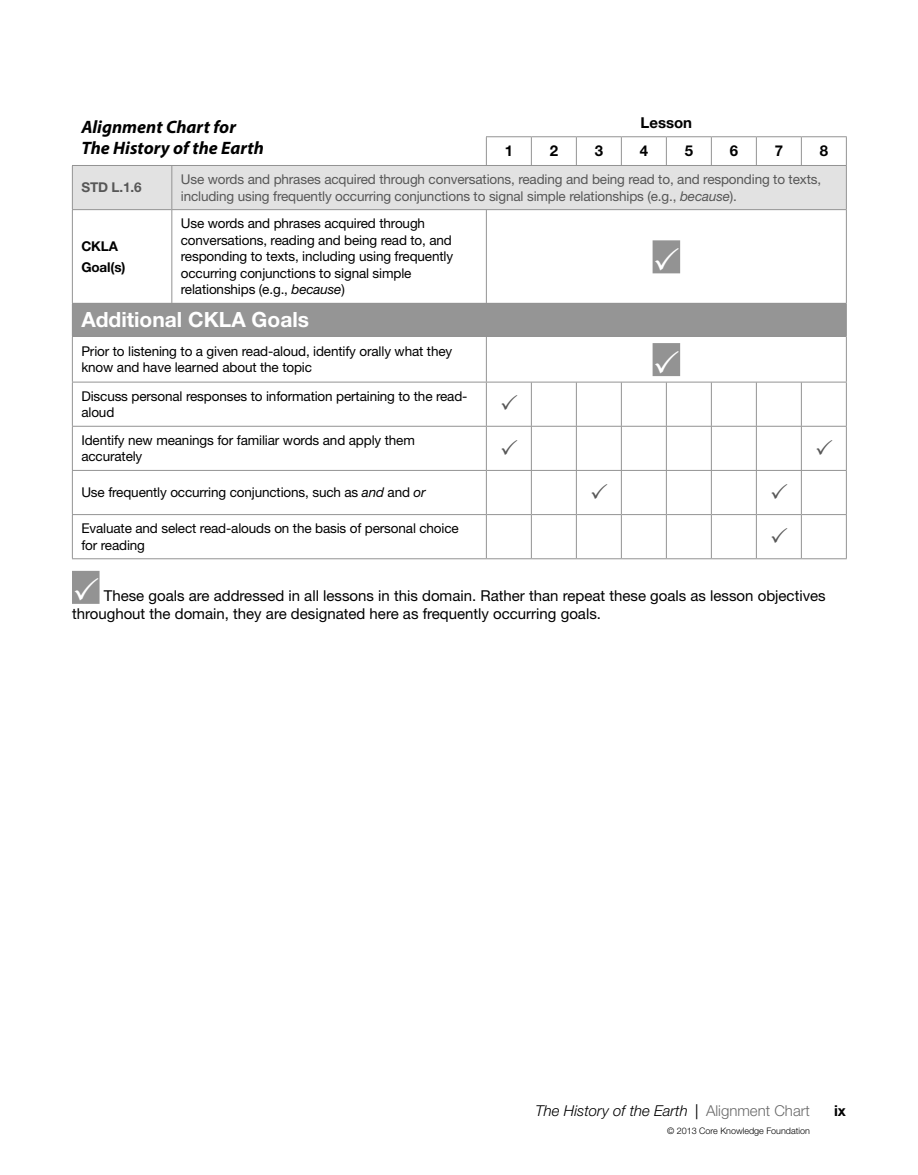
<style>
.page{position:relative;width:918px;height:1175px;background:#fff}
.page>*{position:absolute;margin:0;border:0;box-sizing:border-box;transform-origin:0 0}
.t1{font:700 21px "Helvetica Neue LT Std";color:#fff}
.t2{font:italic 700 18px/21px "Myriad Pro";color:#000}
.t3{font:15px/18px "Helvetica Neue LT Std";color:#000}
.t4{font:italic 300 15px "Helvetica Neue LT Std";color:#000}
.t5{font:700 15px "Helvetica Neue LT Std";color:#000}
.t6{font:13.5px/16.5px "Helvetica Neue LT Std";letter-spacing:-.01em;color:#000}
.t7{font:13.5px/16.5px "Helvetica Neue LT Std";letter-spacing:-.01em;color:#575757}
.t8{font:700 13.5px/21px "Helvetica Neue LT Std";letter-spacing:-.01em;color:#000}
.t9{font:700 13.5px "Helvetica Neue LT Std";color:#575757}
.t10{font:300 9px "Helvetica Neue LT Std";color:#000}
.s1{font-style:italic}
.s2{color:#fff}
.s3{font-weight:400;font-style:normal}
.s4{font-style:normal;color:#6b6b6b}
</style>
<div class="page">
<div style="left:72px;top:571px;width:28px;height:33px;background:#939393"></div>
<div style="left:72px;top:303px;width:774px;height:33px;background:#959595"></div>
<hr style="left:846px;top:210px;width:1px;height:93px;background:#939393">
<hr style="left:846px;top:304px;width:1px;height:32px;background:#939393">
<hr style="left:846px;top:337px;width:1px;height:45px;background:#939393">
<hr style="left:72px;top:210px;width:1px;height:93px;background:#939393">
<hr style="left:171px;top:210px;width:1px;height:93px;background:#939393">
<hr style="left:72px;top:303px;width:775px;height:1px;background:#939393">
<hr style="left:72px;top:337px;width:1px;height:45px;background:#939393">
<hr style="left:72px;top:336px;width:414px;height:1px;background:#939393">
<hr style="left:486px;top:337px;width:1px;height:45px;background:#939393">
<hr style="left:486px;top:336px;width:361px;height:1px;background:#939393">
<hr style="left:72px;top:382px;width:1px;height:44px;background:#939393">
<hr style="left:72px;top:382px;width:414px;height:1px;background:#939393">
<hr style="left:486px;top:382px;width:1px;height:44px;background:#939393">
<hr style="left:486px;top:382px;width:361px;height:1px;background:#939393">
<hr style="left:72px;top:426px;width:1px;height:44px;background:#939393">
<hr style="left:72px;top:426px;width:414px;height:1px;background:#939393">
<hr style="left:486px;top:426px;width:1px;height:44px;background:#939393">
<hr style="left:486px;top:426px;width:361px;height:1px;background:#939393">
<hr style="left:72px;top:471px;width:1px;height:43px;background:#939393">
<hr style="left:72px;top:470px;width:414px;height:1px;background:#939393">
<hr style="left:486px;top:471px;width:1px;height:43px;background:#939393">
<hr style="left:486px;top:470px;width:361px;height:1px;background:#939393">
<hr style="left:72px;top:515px;width:1px;height:43px;background:#939393">
<hr style="left:72px;top:514px;width:414px;height:1px;background:#939393">
<hr style="left:72px;top:558px;width:414px;height:1px;background:#939393">
<hr style="left:486px;top:515px;width:1px;height:43px;background:#939393">
<hr style="left:486px;top:514px;width:45px;height:1px;background:#939393">
<hr style="left:486px;top:558px;width:45px;height:1px;background:#939393">
<hr style="left:531px;top:514px;width:45px;height:1px;background:#939393">
<hr style="left:531px;top:558px;width:45px;height:1px;background:#939393">
<hr style="left:576px;top:514px;width:45px;height:1px;background:#939393">
<hr style="left:576px;top:558px;width:45px;height:1px;background:#939393">
<hr style="left:621px;top:514px;width:45px;height:1px;background:#939393">
<hr style="left:621px;top:558px;width:45px;height:1px;background:#939393">
<hr style="left:666px;top:514px;width:45px;height:1px;background:#939393">
<hr style="left:666px;top:558px;width:45px;height:1px;background:#939393">
<hr style="left:711px;top:514px;width:45px;height:1px;background:#939393">
<hr style="left:711px;top:558px;width:45px;height:1px;background:#939393">
<hr style="left:756px;top:514px;width:45px;height:1px;background:#939393">
<hr style="left:756px;top:558px;width:45px;height:1px;background:#939393">
<hr style="left:801px;top:514px;width:46px;height:1px;background:#939393">
<hr style="left:801px;top:558px;width:46px;height:1px;background:#939393">
<hr style="left:486px;top:136px;width:45px;height:1px;background:#939393">
<hr style="left:531px;top:136px;width:45px;height:1px;background:#939393">
<hr style="left:576px;top:136px;width:45px;height:1px;background:#939393">
<hr style="left:621px;top:136px;width:45px;height:1px;background:#939393">
<hr style="left:666px;top:136px;width:45px;height:1px;background:#939393">
<hr style="left:711px;top:136px;width:45px;height:1px;background:#939393">
<hr style="left:756px;top:136px;width:45px;height:1px;background:#939393">
<hr style="left:801px;top:136px;width:46px;height:1px;background:#939393">
<svg style="left:72px;top:137px;width:775px;height:73px"></svg>
<hr style="left:486px;top:165px;width:361px;height:1px;background:#939393">
<hr style="left:72px;top:165px;width:414px;height:1px;background:#939393">
<hr style="left:486px;top:210px;width:1px;height:93px;background:#939393">
<hr style="left:531px;top:382px;width:1px;height:44px;background:#939393">
<hr style="left:576px;top:382px;width:1px;height:44px;background:#939393">
<hr style="left:621px;top:382px;width:1px;height:44px;background:#939393">
<hr style="left:666px;top:382px;width:1px;height:44px;background:#939393">
<hr style="left:711px;top:382px;width:1px;height:44px;background:#939393">
<hr style="left:756px;top:382px;width:1px;height:44px;background:#939393">
<hr style="left:801px;top:382px;width:1px;height:44px;background:#939393">
<hr style="left:846px;top:382px;width:1px;height:44px;background:#939393">
<hr style="left:531px;top:426px;width:1px;height:44px;background:#939393">
<hr style="left:576px;top:426px;width:1px;height:44px;background:#939393">
<hr style="left:621px;top:426px;width:1px;height:44px;background:#939393">
<hr style="left:666px;top:426px;width:1px;height:44px;background:#939393">
<hr style="left:711px;top:426px;width:1px;height:44px;background:#939393">
<hr style="left:756px;top:426px;width:1px;height:44px;background:#939393">
<hr style="left:801px;top:426px;width:1px;height:44px;background:#939393">
<hr style="left:846px;top:426px;width:1px;height:44px;background:#939393">
<hr style="left:531px;top:471px;width:1px;height:43px;background:#939393">
<hr style="left:576px;top:471px;width:1px;height:43px;background:#939393">
<hr style="left:621px;top:471px;width:1px;height:43px;background:#939393">
<hr style="left:666px;top:471px;width:1px;height:43px;background:#939393">
<hr style="left:711px;top:471px;width:1px;height:43px;background:#939393">
<hr style="left:756px;top:471px;width:1px;height:43px;background:#939393">
<hr style="left:801px;top:471px;width:1px;height:43px;background:#939393">
<hr style="left:846px;top:471px;width:1px;height:43px;background:#939393">
<hr style="left:531px;top:515px;width:1px;height:43px;background:#939393">
<hr style="left:576px;top:515px;width:1px;height:43px;background:#939393">
<hr style="left:621px;top:515px;width:1px;height:43px;background:#939393">
<hr style="left:666px;top:515px;width:1px;height:43px;background:#939393">
<hr style="left:711px;top:515px;width:1px;height:43px;background:#939393">
<hr style="left:756px;top:515px;width:1px;height:43px;background:#939393">
<hr style="left:801px;top:515px;width:1px;height:43px;background:#939393">
<hr style="left:846px;top:515px;width:1px;height:43px;background:#939393">
<div style="left:653px;top:240px;width:27px;height:33px;background:#939393"></div>
<div style="left:653px;top:343px;width:27px;height:33px;background:#939393"></div>
<h2 class="t2" style="left:81px;top:116px;width:184px">Alignment Chart for<br>The History of the Earth</h2>
<p class="t5" style="left:641px;top:113px;width:53px">Lesson</p>
<p class="t5" style="left:505px;top:142px;width:10px">1</p>
<p class="t5" style="left:550px;top:142px;width:10px">2</p>
<p class="t5" style="left:595px;top:142px;width:10px">3</p>
<p class="t5" style="left:640px;top:142px;width:10px">4</p>
<p class="t5" style="left:685px;top:142px;width:10px">5</p>
<p class="t5" style="left:730px;top:142px;width:10px">6</p>
<p class="t5" style="left:775px;top:142px;width:10px">7</p>
<p class="t5" style="left:820px;top:142px;width:10px">8</p>
<p class="t9" style="left:81px;top:179px;width:62px">STD L.1.6</p>
<p class="t7" style="left:181px;top:171px;width:642px">Use words and phrases acquired through conversations, reading and being read to, and responding to texts, including using frequently occurring conjunctions to signal simple relationships (e.g., <span class="s1">because</span>).</p>
<p class="t8" style="left:81px;top:235px;width:46px">CKLA<br>Goal(s)</p>
<p class="t6" style="left:181px;top:215px;width:274px">Use words and phrases acquired through conversations, reading and being read to, and responding to texts, including using frequently occurring conjunctions to signal simple relationships (e.g., <span class="s1">because</span>)</p>
<h1 class="t1" style="left:81px;top:307px;width:229px">Additional CKLA Goals</h1>
<p class="t6" style="left:81px;top:342px;width:372px">Prior to listening to a given read-aloud, identify orally what they know and have learned about the topic</p>
<p class="t6" style="left:81px;top:387px;width:388px">Discuss personal responses to information pertaining to the read&shy;aloud</p>
<p class="t6" style="left:81px;top:431px;width:335px">Identify new meanings for familiar words and apply them accurately</p>
<p class="t6" style="left:81px;top:484px;width:346px">Use frequently occurring conjunctions, such as <span class="s1">and</span> and <span class="s1">or</span></p>
<p class="t6" style="left:81px;top:520px;width:379px">Evaluate and select read-alouds on the basis of personal choice for reading</p>
<p class="t3" style="left:72px;top:586px;width:755px"><span class="s2">✓</span> These goals are addressed in all lessons in this domain. Rather than repeat these goals as lesson objectives throughout the domain, they are designated here as frequently occurring goals.</p>
<p class="t4" style="left:536px;top:1102px;width:276px">The History of the Earth <span class="s3">|</span> <span class="s4">Alignment Chart</span></p>
<p class="t5" style="left:834px;top:1101px;width:13px">ix</p>
<p class="t10" style="left:667px;top:1125px;width:144px">© 2013 Core Knowledge Foundation</p>
</div>
